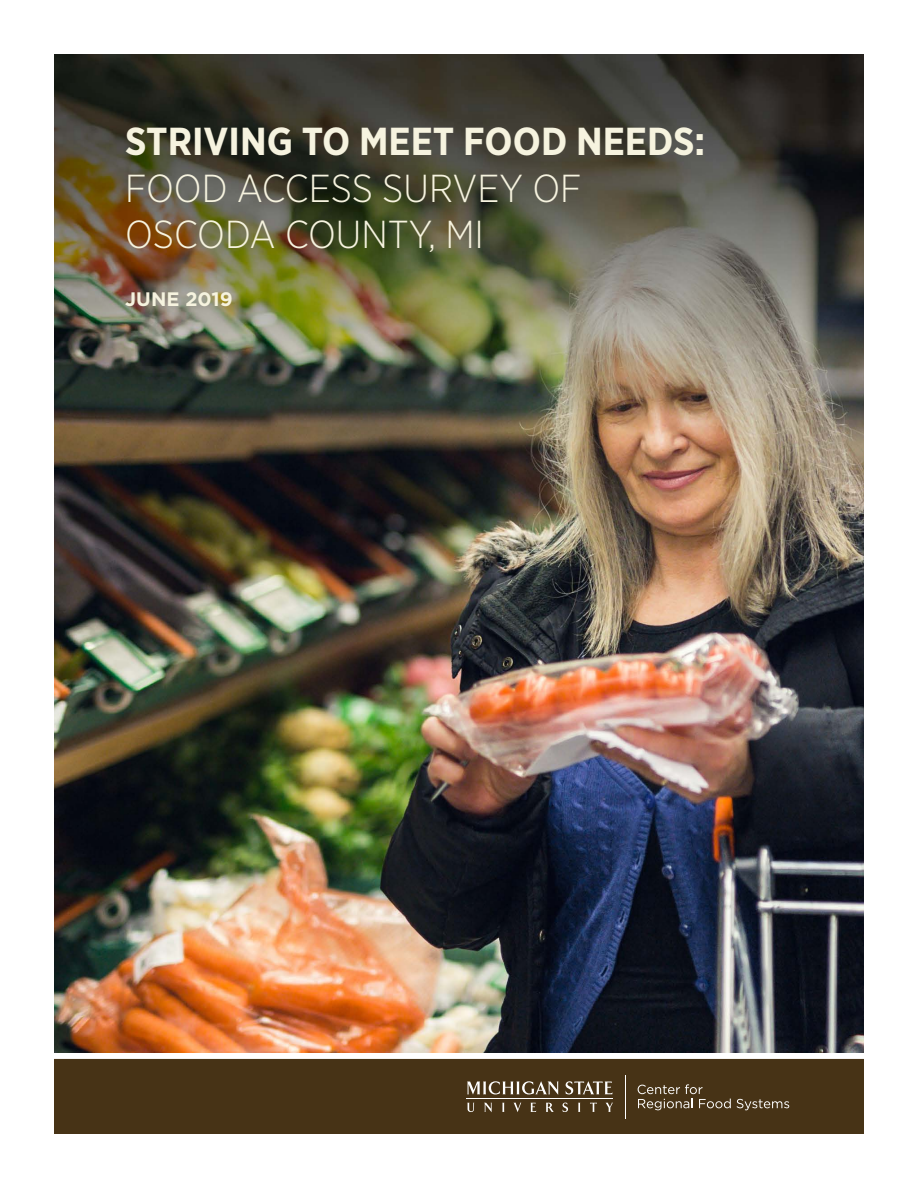
<style>
.page{position:relative;width:918px;height:1188px;background:#fff}
.page>*{position:absolute;margin:0;border:0;box-sizing:border-box;transform-origin:0 0}
.t1{font:300 39px/46.5px "Gotham Narrow";color:#f6f3df}
.t2{font:700 39px "Gotham Narrow";color:#f6f3df}
.t3{font:700 19.5px "Gotham";color:#f6f3df}
</style>
<div class="page">
<img style="left:54px;top:54px;width:810px;height:999px">
<div style="left:54px;top:1058px;width:810px;height:76px;background:#473316"></div>
<hr style="left:47px;top:1056px;width:820px;height:3px;background:#fff">
<svg style="left:467px;top:1103px;width:7px;height:9px"></svg>
<svg style="left:484px;top:1103px;width:8px;height:9px"></svg>
<svg style="left:502px;top:1103px;width:2px;height:9px"></svg>
<svg style="left:514px;top:1103px;width:7px;height:9px"></svg>
<svg style="left:530px;top:1103px;width:6px;height:9px"></svg>
<svg style="left:546px;top:1103px;width:8px;height:9px"></svg>
<svg style="left:563px;top:1103px;width:5px;height:9px"></svg>
<svg style="left:578px;top:1103px;width:2px;height:9px"></svg>
<svg style="left:590px;top:1103px;width:7px;height:9px"></svg>
<svg style="left:606px;top:1103px;width:7px;height:9px"></svg>
<svg style="left:467px;top:1081px;width:92px;height:14px"></svg>
<svg style="left:566px;top:1081px;width:47px;height:13px"></svg>
<hr style="left:467px;top:1098px;width:146px;height:1px;background:#fff">
<svg style="left:638px;top:1084px;width:93px;height:26px"></svg>
<svg style="left:737px;top:1099px;width:52px;height:11px"></svg>
<hr style="left:625px;top:1075px;width:1px;height:44px;background:#fff">
<p class="t2" style="left:125px;top:117px;width:581px">STRIVING TO MEET FOOD NEEDS:</p>
<p class="t1" style="left:125px;top:164px;width:458px">FOOD ACCESS SURVEY OF<br>OSCODA COUNTY, MI</p>
<p class="t3" style="left:125px;top:286px;width:109px">JUNE 2019</p>
</div>
